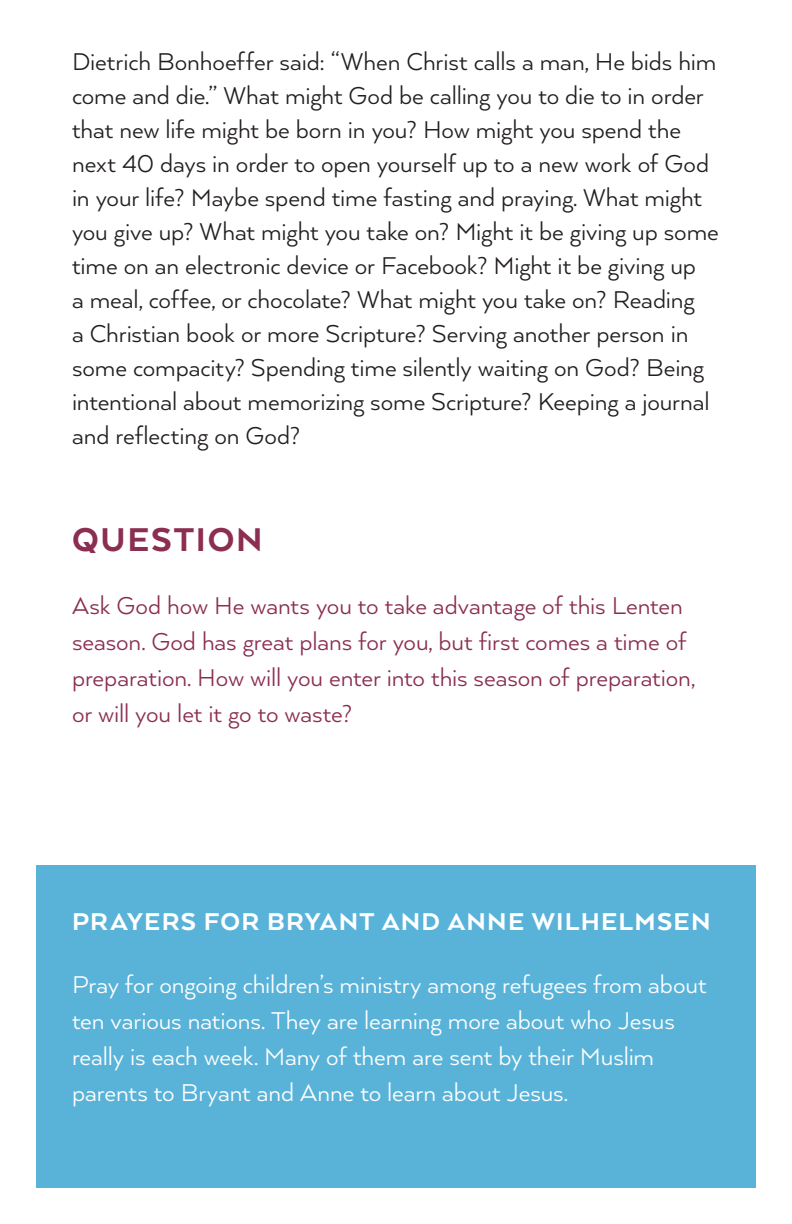
<style>
.page{position:relative;width:792px;height:1224px;background:#fff}
.page>*{position:absolute;margin:0;border:0;box-sizing:border-box;transform-origin:0 0}
.Body{font:800 38px "Arquitecta";letter-spacing:.045em;color:#8b2e52}
.Body-2{font:28px/34px "Arquitecta";letter-spacing:-.005em;color:#231f20}
.Body-3{font:28px/36px "Arquitecta";letter-spacing:-.005em;color:#fff}
.Body-4{font:28px/36px "Arquitecta";letter-spacing:-.005em;color:#8b2e52}
.Body-5{font:800 28px "Arquitecta";letter-spacing:.045em;color:#fff}
</style>
<div class="page">
<div style="left:36px;top:865px;width:720px;height:323px;background:#59b3d9"></div>
<p class="Body-2" style="left:72px;top:44px;width:648px">Dietrich Bonhoeffer said: “When Christ calls a man, He bids him come and die.” What might God be calling you to die to in order that new life might be born in you? How might you spend the next 40 days in order to open yourself up to a new work of God in your life? Maybe spend time fasting and praying. What might you give up? What might you take on? Might it be giving up some time on an electronic device or Facebook? Might it be giving up<br>a meal, coffee, or chocolate? What might you take on? Reading<br>a Christian book or more Scripture? Serving another person in some compacity? Spending time silently waiting on God? Being intentional about memorizing some Scripture? Keeping a journal and reflecting on God?</p>
<p class="Body" style="left:72px;top:515px;width:192px">QUESTION</p>
<p class="Body-4" style="left:72px;top:586px;width:625px">Ask God how He wants you to take advantage of this Lenten season. God has great plans for you, but first comes a time of preparation. How will you enter into this season of preparation, or will you let it go to waste?</p>
<p class="Body-5" style="left:72px;top:904px;width:640px">PRAYERS FOR BRYANT AND ANNE WILHELMSEN</p>
<p class="Body-3" style="left:72px;top:965px;width:636px">Pray for ongoing children’s ministry among refugees from about ten various nations. They are learning more about who Jesus really is each week. Many of them are sent by their Muslim parents to Bryant and Anne to learn about Jesus.</p>
</div>
